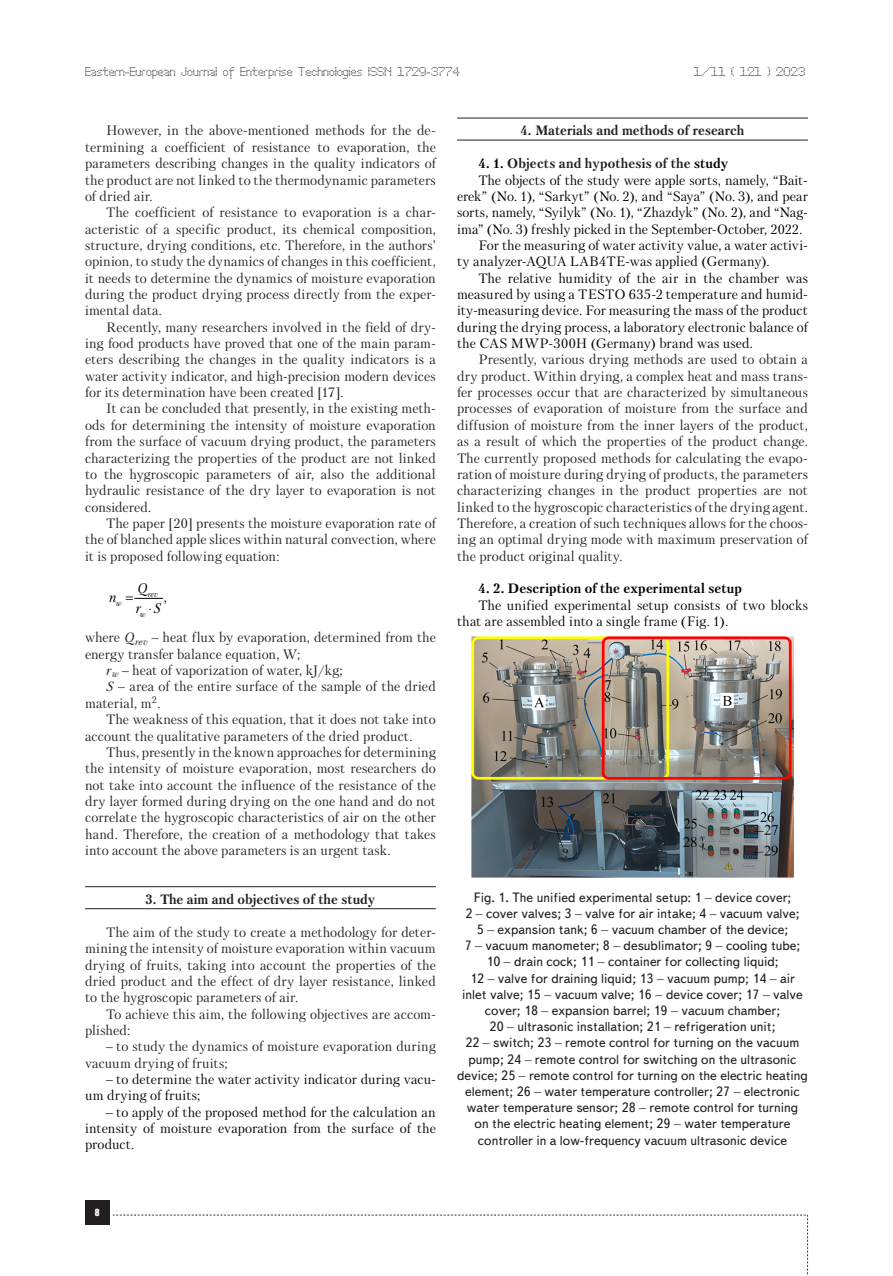
<style>
.page{position:relative;width:893px;height:1276px;background:#fff}
.page>*{position:absolute;margin:0;border:0;box-sizing:border-box;transform-origin:0 0}
.t1{font:italic 13.95px "Petersburg C";color:#000}
.t2{font:13.95px "Petersburg C";color:#000}
.Text__англ{font:13.5px/16.4px "Petersburg C";letter-spacing:.005em;color:#231f20;text-align:justify}
.Text__англ-2{font:13.5px/16.4px "Petersburg C";letter-spacing:.005em;color:#000}
.Рисунок{font:13.5px/16.2px "Text Book C";color:#231f20;text-align:center}
.Text__англ___копия{font:13.5px/16.4px "Petersburg C";letter-spacing:.005em;color:#231f20}
.Раздел_статьи{font:700 13.5px "Petersburg C";color:#231f20}
.Text__англ-3{font:700 13.5px "Petersburg C";letter-spacing:.01em;color:#000}
.Text__англ-4{font:700 13.5px "Petersburg C";letter-spacing:.01em;color:#231f20}
.t3{font:12px "Perfo";letter-spacing:.015em;color:#231f20}
.t4{font:9px "Impact";color:#fff}
.t5{font:italic 8.1px "Petersburg C";color:#000}
.s1{font-style:italic}
.s2{font-family:"Times New Roman"}
.s3{color:#000}
</style>
<div class="page">
<div style="left:85px;top:1200px;width:24px;height:24px;background:#231f20"></div>
<svg style="left:113px;top:1214px;width:695px;height:62px"></svg>
<hr style="left:85px;top:886px;width:351px;height:1px;background:#231f20">
<hr style="left:85px;top:908px;width:351px;height:1px;background:#231f20">
<hr style="left:457px;top:118px;width:351px;height:1px;background:#231f20">
<hr style="left:457px;top:140px;width:351px;height:1px;background:#231f20">
<img style="left:472px;top:637px;width:321px;height:240px">
<svg style="left:134px;top:597px;width:29px;height:2px"></svg>
<p class="t3" style="left:85px;top:65px;width:376px">Eastern-European Journal of Enterprise Technologies ISSN 1729-3774</p>
<p class="t3" style="left:694px;top:65px;width:113px">1/11 ( 121 ) 2023</p>
<p class="Text__англ" style="left:85px;top:122px;width:352px;text-indent:21px">However, in the above-mentioned methods for the de&shy;termining a coefficient of resistance to evaporation, the parameters describing changes in the quality indicators of the product are not linked to the thermodynamic parameters of dried air.</p>
<p class="Text__англ" style="left:85px;top:204px;width:352px;text-indent:21px">The coefficient of resistance to evaporation is a char&shy;acteristic of a specific product, its chemical composition, structure, drying conditions, etc. Therefore, in the authors’ opinion, to study the dynamics of changes in this coefficient, it needs to determine the dynamics of moisture evaporation during the product drying process directly from the exper&shy;imental data.</p>
<p class="Text__англ" style="left:85px;top:319px;width:352px;text-indent:21px">Recently, many researchers involved in the field of dry&shy;ing food products have proved that one of the main param&shy;eters describing the changes in the quality indicators is a water activity indicator, and high-precision modern devices for its determination have been created [17].</p>
<p class="Text__англ" style="left:85px;top:400px;width:352px;text-indent:21px">It can be concluded that presently, in the existing meth&shy;ods for determining the intensity of moisture evaporation from the surface of vacuum drying product, the parameters characterizing the properties of the product are not linked to the hygroscopic parameters of air, also the additional hydraulic resistance of the dry layer to evaporation is not considered.</p>
<p class="Text__англ" style="left:85px;top:515px;width:352px;text-indent:21px">The paper [20] presents the moisture evaporation rate of the of blanched apple slices within natural convection, where it is proposed following equation:</p>
<p class="t2" style="left:164px;top:588px;width:5px">,</p>
<p class="t1" style="left:137px;top:580px;width:12px">Q</p>
<p class="t5" style="left:148px;top:589px;width:12px">rev</p>
<p class="t1" style="left:109px;top:589px;width:9px">n</p>
<p class="t5" style="left:116px;top:598px;width:7px">w</p>
<p class="t1" style="left:136px;top:600px;width:26px">r S⋅</p>
<p class="Text__англ___копия" style="left:85px;top:629px;width:352px">where <span class="s1">Q</span><sub>rev</sub> <span class="s2">‒</span> heat flux by evaporation, determined from the energy transfer balance equation, W;</p>
<p class="Text__англ" style="left:106px;top:662px;width:238px"><span class="s1">r</span><sub>w</sub> <span class="s2">‒</span> heat of vaporization of water, kJ/kg;</p>
<p class="Text__англ" style="left:85px;top:678px;width:352px;text-indent:21px"><span class="s1">S</span> <span class="s2">‒</span> area of the entire surface of the sample of the dried material, m<sup>2</sup>.</p>
<p class="Text__англ" style="left:85px;top:711px;width:352px;text-indent:21px">The weakness of this equation, that it does not take into account the qualitative parameters of the dried product.</p>
<p class="Text__англ" style="left:85px;top:744px;width:352px;text-indent:21px">Thus, presently in the known approaches for determining the intensity of moisture evaporation, most researchers do not take into account the influence of the resistance of the dry layer formed during drying on the one hand and do not correlate the hygroscopic characteristics of air on the other hand. Therefore, the creation of a methodology that takes into account the above parameters is an urgent task.</p>
<p class="Раздел_статьи" style="left:146px;top:891px;width:231px">3. The aim and objectives of the study</p>
<p class="Text__англ" style="left:85px;top:923px;width:352px;text-indent:21px">The aim of the study to create a methodology for deter&shy;mining the intensity of moisture evaporation within vacuum drying of fruits, taking into account the properties of the dried product and the effect of dry layer resistance, linked to the hygroscopic parameters of air.</p>
<p class="Text__англ" style="left:85px;top:1005px;width:352px;text-indent:21px">To achieve this aim, the following objectives are accom&shy;plished:</p>
<p class="Text__англ" style="left:85px;top:1038px;width:352px;text-indent:21px"><span class="s2">‒</span> to study the dynamics of moisture evaporation during vacuum drying of fruits;</p>
<p class="Text__англ-2" style="left:85px;top:1071px;width:352px;text-indent:21px"><span class="s2">‒</span> to determine the water activity indicator during vacu&shy;um drying of fruits;</p>
<p class="Text__англ-2" style="left:85px;top:1103px;width:352px;text-align:justify;text-indent:21px"><span class="s2">‒</span> to apply of the proposed method for the calculation an intensity of moisture evaporation from the surface of the product.</p>
<p class="t5" style="left:140px;top:609px;width:7px">w</p>
<p class="Раздел_статьи" style="left:520px;top:123px;width:225px">4. Materials and methods of research</p>
<p class="Text__англ-4" style="left:478px;top:156px;width:251px"><span class="s3">4. 1.</span> Objects and hypothesis of the <span class="s3">study</span></p>
<p class="Text__англ-2" style="left:457px;top:171px;width:352px;text-align:justify;text-indent:21px">The objects of the study were apple sorts, namely, “Bait&shy;erek” (No. 1), “Sarkyt” (No. 2), and “Saya” (No. 3), and pear sorts, namely, “Syilyk” (No. 1), “Zhazdyk” (No. 2), and “Nag&shy;ima” (No. 3) freshly picked in the September-October, 2022.</p>
<p class="Text__англ-2" style="left:457px;top:237px;width:352px;text-indent:21px">For the measuring of water activity value, a water activi&shy;ty analyzer-AQUA LAB4TE-was applied (Germany).</p>
<p class="Text__англ-2" style="left:457px;top:270px;width:352px;text-align:justify;text-indent:21px">The relative humidity of the air in the chamber was measured by using a TESTO 635-2 temperature and humid&shy;ity-measuring device. For measuring the mass of the product during the drying process, a laboratory electronic balance of the CAS MWP-300H (Germany) brand was used.</p>
<p class="Text__англ" style="left:457px;top:351px;width:352px;text-indent:21px">Presently, various drying methods are used to obtain a dry product. Within drying, a complex heat and mass trans&shy;fer processes occur that are characterized by simultaneous processes of evaporation of moisture from the surface and diffusion of moisture from the inner layers of the product, as a result of which the properties of the product change.<br>The currently proposed methods for calculating the evapo&shy;ration of moisture during drying of products, the parameters characterizing changes in the product properties are not linked to the hygroscopic characteristics of the drying agent.<br>Therefore, a creation of such techniques allows for the choos&shy;ing an optimal drying mode with maximum preservation of the product original quality.</p>
<p class="Text__англ-3" style="left:478px;top:581px;width:265px">4. 2. Description of the experimental setup</p>
<p class="Text__англ-2" style="left:457px;top:596px;width:352px;text-indent:21px">The unified experimental setup consists of two blocks that are assembled into a single frame (Fig. 1).</p>
<p class="Рисунок" style="left:457px;top:889px;width:352px">Fig. 1. The unified experimental setup: 1 <span class="s2">‒</span> device cover;<br>2 <span class="s2">‒</span> cover valves; 3 <span class="s2">‒</span> valve for air intake; 4 <span class="s2">‒</span> vacuum valve;<br>5 <span class="s2">‒</span> expansion tank; 6 <span class="s2">‒</span> vacuum chamber of the device;<br>7 <span class="s2">‒</span> vacuum manometer; 8 <span class="s2">‒</span> desublimator; 9 <span class="s2">‒</span> cooling tube; 10 <span class="s2">‒</span> drain cock; 11 <span class="s2">‒</span> container for collecting liquid;<br>12 <span class="s2">‒</span> valve for draining liquid; 13 <span class="s2">‒</span> vacuum pump; 14 <span class="s2">‒</span> air inlet valve; 15 <span class="s2">‒</span> vacuum valve; 16 <span class="s2">‒</span> device cover; 17 <span class="s2">‒</span> valve cover; 18 <span class="s2">‒</span> expansion barrel; 19 <span class="s2">‒</span> vacuum chamber;<br>20 <span class="s2">‒</span> ultrasonic installation; 21 <span class="s2">‒</span> refrigeration unit;<br>22 <span class="s2">‒</span> switch; 23 <span class="s2">‒</span> remote control for turning on the vacuum pump; 24 <span class="s2">‒</span> remote control for switching on the ultrasonic device; 25 <span class="s2">‒</span> remote control for turning on the electric heating element; 26 <span class="s2">‒</span> water temperature controller; 27 <span class="s2">‒</span> electronic water temperature sensor; 28 <span class="s2">‒</span> remote control for turning<br>on the electric heating element; 29 <span class="s2">‒</span> water temperature controller in a low-frequency vacuum ultrasonic device</p>
<p class="t4" style="left:95px;top:1205px;width:6px">8</p>
</div>
